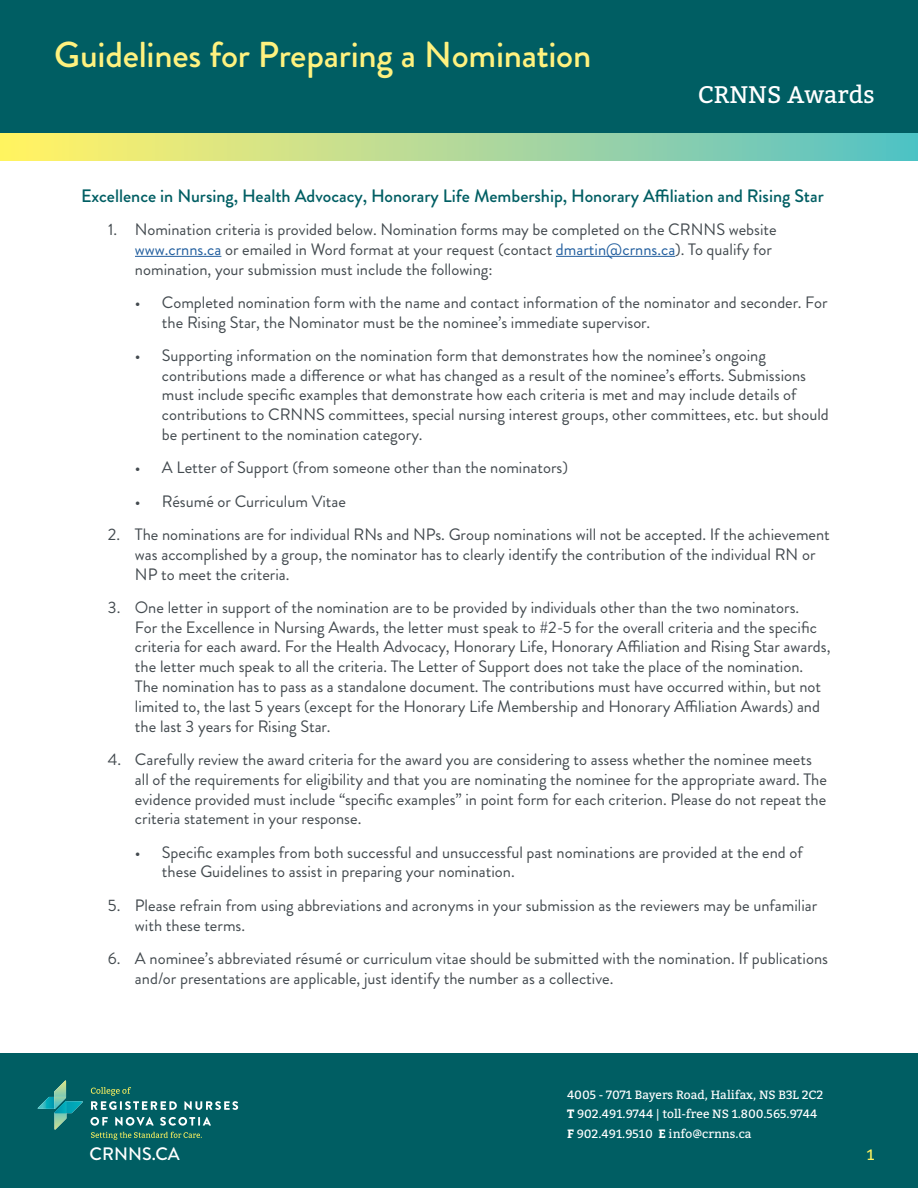
<style>
.page{position:relative;width:918px;height:1188px;background:#fff}
.page>*{position:absolute;margin:0;border:0;box-sizing:border-box;transform-origin:0 0}
.t1{font:500 36px "Brandon Grotesque";letter-spacing:-.01em;color:#fff27f}
.t2{font:24px "Bitter";color:#fff}
.t3{font:500 18px "Brandon Grotesque";color:#005e63}
.t4{font:500 18px "Brandon Grotesque";color:#fff}
.t5{font:16.5px/19.8px "Brandon Grotesque";color:#434a4f}
.t6{font:15px "Bitter";color:#fff45f}
.t7{font:12px/19.5px "Bitter";color:#fff}
.s1{color:#215e9e}
.s2{font-weight:700}
</style>
<div class="page">
<div style="left:0;top:1053px;width:918px;height:135px;background:#005e63"></div>
<svg style="left:184px;top:1101px;width:54px;height:9px"></svg>
<svg style="left:90px;top:1117px;width:18px;height:9px"></svg>
<svg style="left:115px;top:1117px;width:39px;height:9px"></svg>
<svg style="left:160px;top:1117px;width:51px;height:9px"></svg>
<svg style="left:38px;top:1081px;width:45px;height:49px"></svg>
<svg style="left:91px;top:1087px;width:86px;height:23px"></svg>
<svg style="left:91px;top:1132px;width:111px;height:8px"></svg>
<div style="left:0;top:0;width:918px;height:147px;background:#005e63"></div>
<hr style="left:135px;top:256px;width:86px;height:1px;background:#215e9e">
<hr style="left:556px;top:256px;width:119px;height:1px;background:#215e9e">
<div style="left:0;top:133px;width:918px;height:27px;background:linear-gradient(to right,#fff267,#57c1c8)"></div>
<h1 class="t1" style="left:54px;top:29px;width:539px">Guidelines for Preparing a Nomination</h1>
<h2 class="t2" style="left:698px;top:77px;width:179px">CRNNS Awards</h2>
<p class="t3" style="left:81px;top:183px;width:744px">Excellence in Nursing, Health Advocacy, Honorary Life Membership, Honorary Affiliation and Rising Star</p>
<p class="t5" style="left:135px;top:220px;width:643px;text-indent:-27px">1. Nomination criteria is provided below. Nomination forms may be completed on the CRNNS website <span class="s1">www.crnns.ca</span> or emailed in Word format at your request (contact <span class="s1">dmartin@crnns.ca</span>). To qualify for nomination, your submission must include the following:</p>
<p class="t5" style="left:162px;top:292px;width:667px;text-indent:-27px">• Completed nomination form with the name and contact information of the nominator and seconder. For the Rising Star, the Nominator must be the nominee’s immediate supervisor.</p>
<p class="t5" style="left:162px;top:346px;width:668px;text-indent:-27px">• Supporting information on the nomination form that demonstrates how the nominee’s ongoing contributions made a difference or what has changed as a result of the nominee’s efforts. Submissions must include specific examples that demonstrate how each criteria is met and may include details of contributions to CRNNS committees, special nursing interest groups, other committees, etc. but should be pertinent to the nomination category.</p>
<p class="t5" style="left:135px;top:458px;width:435px">• A Letter of Support (from someone other than the nominators)</p>
<p class="t5" style="left:135px;top:491px;width:213px">• Résumé or Curriculum Vitae</p>
<p class="t5" style="left:135px;top:525px;width:696px;text-indent:-27px">2. The nominations are for individual RNs and NPs. Group nominations will not be accepted. If the achievement was accomplished by a group, the nominator has to clearly identify the contribution of the individual RN or<br>NP to meet the criteria.</p>
<p class="t5" style="left:135px;top:598px;width:697px;text-indent:-27px">3. One letter in support of the nomination are to be provided by individuals other than the two nominators.<br>For the Excellence in Nursing Awards, the letter must speak to #2-5 for the overall criteria and the specific criteria for each award. For the Health Advocacy, Honorary Life, Honorary Affiliation and Rising Star awards, the letter much speak to all the criteria. The Letter of Support does not take the place of the nomination.<br>The nomination has to pass as a standalone document. The contributions must have occurred within, but not limited to, the last 5 years (except for the Honorary Life Membership and Honorary Affiliation Awards) and the last 3 years for Rising Star.</p>
<p class="t5" style="left:135px;top:750px;width:694px;text-indent:-27px">4. Carefully review the award criteria for the award you are considering to assess whether the nominee meets all of the requirements for eligibility and that you are nominating the nominee for the appropriate award. The evidence provided must include “specific examples” in point form for each criterion. Please do not repeat the criteria statement in your response.</p>
<p class="t5" style="left:162px;top:842px;width:642px;text-indent:-27px">• Specific examples from both successful and unsuccessful past nominations are provided at the end of these Guidelines to assist in preparing your nomination.</p>
<p class="t5" style="left:135px;top:895px;width:684px;text-indent:-27px">5. Please refrain from using abbreviations and acronyms in your submission as the reviewers may be unfamiliar with these terms.</p>
<p class="t5" style="left:135px;top:949px;width:695px;text-indent:-27px">6. A nominee’s abbreviated résumé or curriculum vitae should be submitted with the nomination. If publications and/or presentations are applicable, just identify the number as a collective.</p>
<p class="t7" style="left:567px;top:1085px;width:258px">4005 - 7071 Bayers Road, Halifax, NS B3L 2C2<br><span class="s2">T</span> 902.491.9744 | toll-free NS 1.800.565.9744<br><span class="s2">F</span> 902.491.9510 <span class="s2">E</span> info@crnns.ca</p>
<p class="t4" style="left:90px;top:1141px;width:92px">CRNNS.CA</p>
<p class="t6" style="left:867px;top:1144px;width:9px">1</p>
</div>
